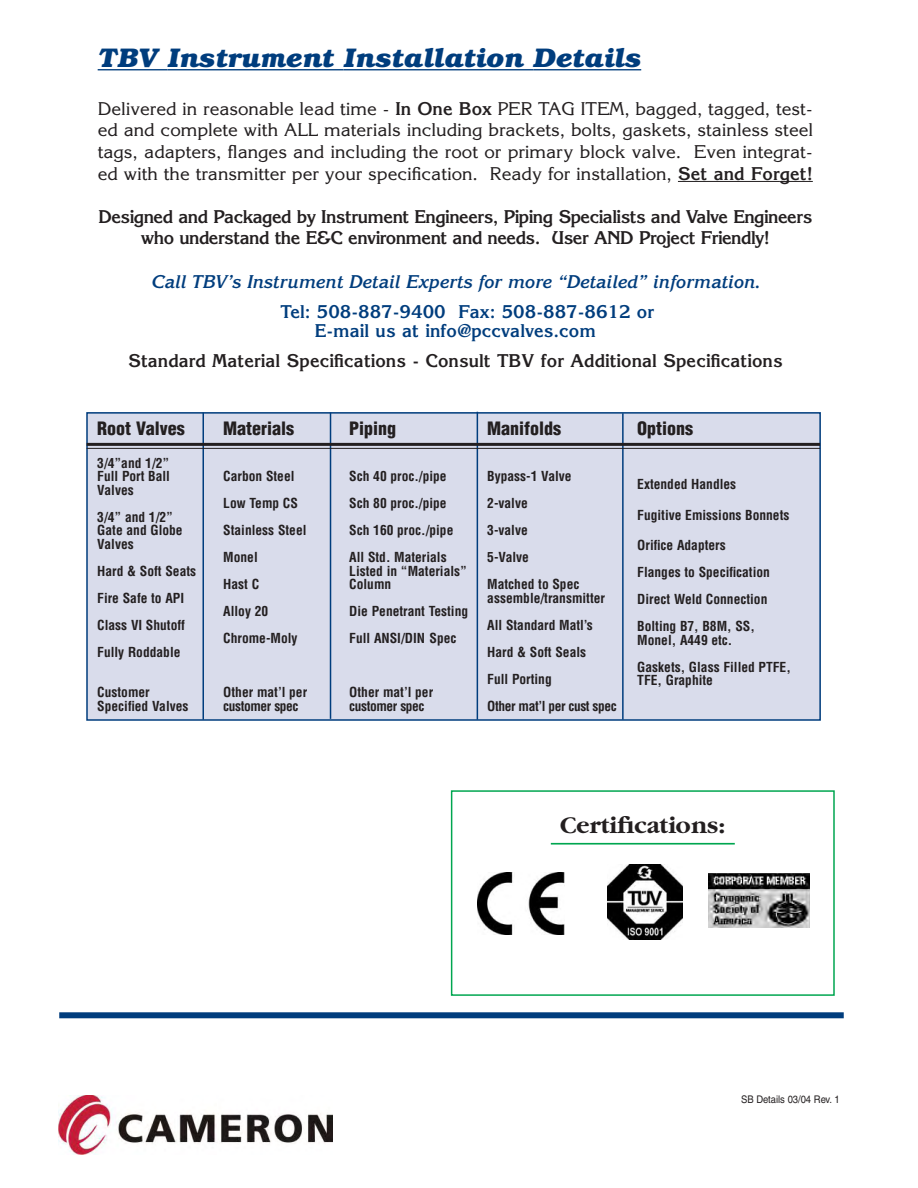
<style>
.page{position:relative;width:918px;height:1188px;background:#fff}
.page>*{position:absolute;margin:0;border:0;box-sizing:border-box;transform-origin:0 0}
.t1{font:italic 700 27px "Bookman";color:#003d7d}
.t2{font:700 24.75px "Garamond";color:#231f20}
.t3{font:18px/21.6px "Korinna";color:#231f20;text-align:justify}
.t4{font:700 18px/21.6px "Korinna";letter-spacing:-.03em;color:#231f20;text-align:center}
.t5{font:700 18px "Korinna";color:#231f20}
.t6{font:700 18px/19.5px "Korinna";color:#003d7d}
.t7{font:italic 700 18px "Korinna";color:#003d7d}
.t8{font:900 condensed 18px "Helvetica";color:#231f20}
.t9{font:700 condensed 13.5px/13.5px "Helvetica";color:#231f20}
.t10{font:700 condensed 13.5px "Helvetica";letter-spacing:-.03em;color:#231f20}
.t11{font:10.5px "Helvetica";letter-spacing:-.005em;color:#231f20;scale:.9 1}
.s1{font-weight:700}
</style>
<div class="page">
<hr style="left:917px;top:0;width:1px;height:1188px;background:#d1d3d4">
<div style="left:87px;top:413px;width:733px;height:307px;background:#d9dceb"></div>
<div style="left:86px;top:412px;width:735px;height:309px;border:2px solid #003d7d"></div>
<div style="left:59px;top:1012px;width:785px;height:6px;background:#003d7d"></div>
<hr style="left:98px;top:69px;width:69px;height:1px;background:#003d7d">
<hr style="left:167px;top:69px;width:167px;height:1px;background:#003d7d">
<hr style="left:344px;top:69px;width:180px;height:1px;background:#003d7d">
<hr style="left:533px;top:69px;width:108px;height:1px;background:#003d7d">
<hr style="left:678px;top:181px;width:102px;height:1px;background:#231f20">
<hr style="left:780px;top:181px;width:33px;height:1px;background:#231f20">
<hr style="left:202px;top:412px;width:2px;height:308px;background:#003d7d">
<hr style="left:330px;top:412px;width:1px;height:307px;background:#003d7d">
<hr style="left:477px;top:412px;width:1px;height:308px;background:#003d7d">
<hr style="left:622px;top:413px;width:2px;height:307px;background:#003d7d">
<hr style="left:87px;top:443px;width:733px;height:3px;background:#231f20">
<hr style="left:87px;top:448px;width:733px;height:1px;background:#231f20">
<div style="left:451px;top:790px;width:384px;height:206px;border:2px solid #00a650"></div>
<img style="left:478px;top:873px;width:87px;height:62px">
<img style="left:709px;top:874px;width:101px;height:54px">
<img style="left:608px;top:865px;width:75px;height:75px">
<hr style="left:551px;top:843px;width:184px;height:2px;background:#00a650">
<img style="left:59px;top:1095px;width:273px;height:60px">
<h1 class="t1" style="left:98px;top:48px;width:545px">TBV Instrument Installation Details</h1>
<p class="t3" style="left:98px;top:100px;width:717px">Delivered in reasonable lead time - <span class="s1">In One Box</span> PER TAG ITEM, bagged, tagged, test&shy;ed and complete with ALL materials including brackets, bolts, gaskets, stainless steel tags, adapters, flanges and including the root or primary block valve. Even integrat&shy;ed with the transmitter per your specification. Ready for installation, <span class="s1">Set and Forget!</span></p>
<h3 class="t4" style="left:98px;top:208px;width:716px">Designed and Packaged by Instrument Engineers, Piping Specialists and Valve Engineers who understand the E&amp;C environment and needs. User AND Project Friendly!</h3>
<h3 class="t7" style="left:151px;top:275px;width:611px">Call TBV’s Instrument Detail Experts for more “Detailed” information.</h3>
<h3 class="t6" style="left:315px;top:304px;width:341px;text-indent:-35px">Tel: 508-887-9400 Fax: 508-887-8612 or<br>E-mail us at info@pccvalves.com</h3>
<h3 class="t5" style="left:128px;top:354px;width:656px">Standard Material Specifications - Consult TBV for Additional Specifications</h3>
<h3 class="t8" style="left:97px;top:421px;width:89px">Root Valves</h3>
<h3 class="t8" style="left:223px;top:421px;width:72px">Materials</h3>
<h3 class="t8" style="left:349px;top:421px;width:49px">Piping</h3>
<h3 class="t8" style="left:487px;top:421px;width:75px">Manifolds</h3>
<h3 class="t8" style="left:637px;top:421px;width:57px">Options</h3>
<p class="t9" style="left:97px;top:457px;width:74px">3/4”and 1/2”<br>Full Port Ball</p>
<p class="t9" style="left:223px;top:471px;width:73px">Carbon Steel</p>
<p class="t9" style="left:349px;top:471px;width:99px">Sch 40 proc./pipe</p>
<p class="t9" style="left:487px;top:471px;width:86px">Bypass-1 Valve</p>
<p class="t9" style="left:637px;top:478px;width:100px">Extended Handles</p>
<p class="t9" style="left:97px;top:484px;width:38px">Valves</p>
<p class="t9" style="left:97px;top:511px;width:87px">3/4” and 1/2”<br>Gate and Globe</p>
<p class="t9" style="left:97px;top:538px;width:38px">Valves</p>
<p class="t9" style="left:223px;top:498px;width:76px">Low Temp CS</p>
<p class="t9" style="left:349px;top:498px;width:99px">Sch 80 proc./pipe</p>
<p class="t9" style="left:487px;top:498px;width:42px">2-valve</p>
<p class="t9" style="left:223px;top:525px;width:85px">Stainless Steel</p>
<p class="t9" style="left:349px;top:525px;width:106px">Sch 160 proc./pipe</p>
<p class="t9" style="left:487px;top:525px;width:42px">3-valve</p>
<p class="t9" style="left:223px;top:552px;width:36px">Monel</p>
<p class="t9" style="left:349px;top:552px;width:99px">All Std. Materials</p>
<p class="t9" style="left:487px;top:552px;width:43px">5-Valve</p>
<p class="t9" style="left:97px;top:565px;width:100px">Hard &amp; Soft Seats</p>
<p class="t9" style="left:349px;top:565px;width:119px">Listed in “Materials”</p>
<p class="t9" style="left:223px;top:579px;width:37px">Hast C</p>
<p class="t9" style="left:349px;top:579px;width:44px">Column</p>
<p class="t9" style="left:487px;top:579px;width:94px">Matched to Spec</p>
<p class="t9" style="left:97px;top:592px;width:88px">Fire Safe to API</p>
<p class="t9" style="left:487px;top:592px;width:119px">assemble/transmitter</p>
<p class="t9" style="left:223px;top:606px;width:46px">Alloy 20</p>
<p class="t9" style="left:349px;top:606px;width:120px">Die Penetrant Testing</p>
<p class="t9" style="left:97px;top:619px;width:89px">Class VI Shutoff</p>
<p class="t9" style="left:487px;top:619px;width:107px">All Standard Matl’s</p>
<p class="t9" style="left:223px;top:633px;width:76px">Chrome-Moly</p>
<p class="t9" style="left:349px;top:633px;width:109px">Full ANSI/DIN Spec</p>
<p class="t9" style="left:97px;top:646px;width:85px">Fully Roddable</p>
<p class="t9" style="left:487px;top:646px;width:100px">Hard &amp; Soft Seals</p>
<p class="t9" style="left:487px;top:673px;width:66px">Full Porting</p>
<p class="t9" style="left:97px;top:687px;width:54px">Customer</p>
<p class="t9" style="left:223px;top:687px;width:85px">Other mat’l per</p>
<p class="t9" style="left:349px;top:687px;width:85px">Other mat’l per</p>
<p class="t9" style="left:97px;top:700px;width:93px">Specified Valves</p>
<p class="t10" style="left:223px;top:700px;width:77px">customer spec</p>
<p class="t10" style="left:349px;top:700px;width:77px">customer spec</p>
<p class="t10" style="left:487px;top:700px;width:131px">Other mat’l per cust spec</p>
<p class="t9" style="left:637px;top:510px;width:154px">Fugitive Emissions Bonnets</p>
<p class="t9" style="left:637px;top:540px;width:90px">Orifice Adapters</p>
<p class="t9" style="left:637px;top:567px;width:134px">Flanges to Specification</p>
<p class="t9" style="left:637px;top:594px;width:132px">Direct Weld Connection</p>
<p class="t9" style="left:637px;top:621px;width:119px">Bolting B7, B8M, SS,</p>
<p class="t9" style="left:637px;top:634px;width:97px">Monel, A449 etc.</p>
<p class="t9" style="left:637px;top:661px;width:155px">Gaskets, Glass Filled PTFE,</p>
<p class="t9" style="left:637px;top:675px;width:77px">TFE, Graphite</p>
<h2 class="t2" style="left:560px;top:815px;width:167px">Certifications:</h2>
<p class="t11" style="left:741px;top:1095px;width:111px">SB Details 03/04 Rev. 1</p>
</div>
